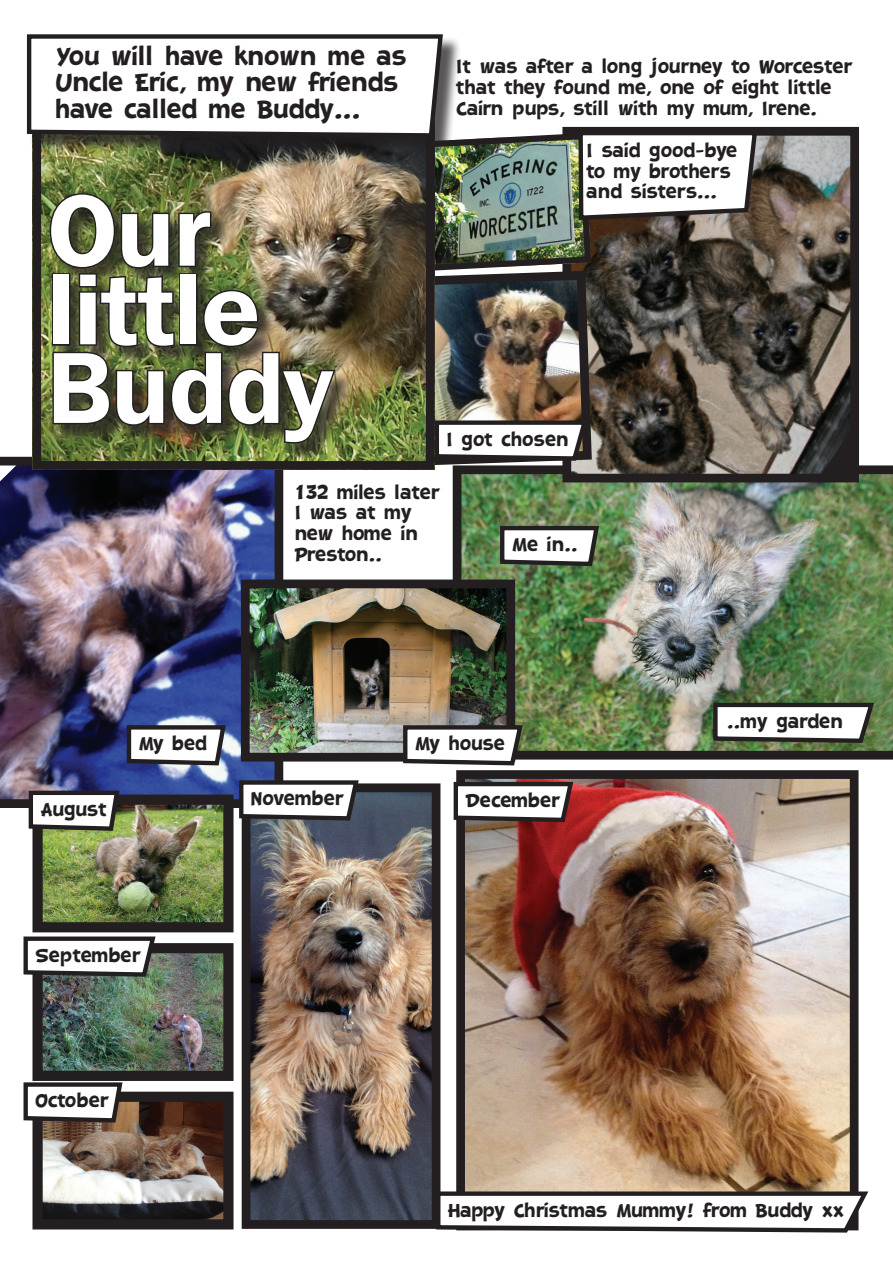
<style>
.page{position:relative;width:893px;height:1263px;background:#fff}
.page>*{position:absolute;margin:0;border:0;box-sizing:border-box;transform-origin:0 0}
.t1{font:600 100.5px/78.6px "Franklin Gothic IT Cby BT";color:#fff}
.t2{font:23.25px/26.2px "Comic Strip Classic";color:#231f20}
.t3{font:17.4px/21px "Comic Strip Classic";color:#231f20}
.s1{font-size:20.4px}
</style>
<div class="page">
<img style="left:466px;top:780px;width:382px;height:409px">
<div style="left:456px;top:770px;width:402px;height:460px;border:9px solid #231f20"></div>
<img style="left:0;top:457px;width:283px;height:351px">
<img style="left:453px;top:465px;width:440px;height:294px">
<img style="left:572px;top:137px;width:277px;height:335px">
<div style="left:562px;top:127px;width:297px;height:355px;border:9px solid #231f20"></div>
<svg style="left:26px;top:34px;width:417px;height:100px"></svg>
<img style="left:29px;top:36px;width:731px;height:434px">
<img style="left:252px;top:793px;width:178px;height:426px">
<div style="left:242px;top:783px;width:198px;height:446px;border:9px solid #231f20"></div>
<img style="left:251px;top:589px;width:254px;height:162px">
<div style="left:241px;top:579px;width:274px;height:182px;border:9px solid #231f20"></div>
<img style="left:44px;top:805px;width:179px;height:116px">
<div style="left:33px;top:794px;width:201px;height:138px;border:10px solid #231f20"></div>
<img style="left:44px;top:954px;width:179px;height:116px">
<div style="left:33px;top:943px;width:201px;height:138px;border:10px solid #231f20"></div>
<img style="left:44px;top:1103px;width:179px;height:115px">
<div style="left:33px;top:1092px;width:201px;height:137px;border:10px solid #231f20"></div>
<svg style="left:401px;top:723px;width:124px;height:43px"></svg>
<svg style="left:26px;top:788px;width:96px;height:45px"></svg>
<svg style="left:23px;top:936px;width:135px;height:43px"></svg>
<svg style="left:23px;top:1080px;width:102px;height:45px"></svg>
<svg style="left:237px;top:778px;width:124px;height:45px"></svg>
<svg style="left:498px;top:524px;width:104px;height:44px"></svg>
<svg style="left:453px;top:780px;width:123px;height:44px"></svg>
<svg style="left:434px;top:1189px;width:435px;height:44px"></svg>
<svg style="left:711px;top:700px;width:166px;height:45px"></svg>
<svg style="left:125px;top:723px;width:103px;height:45px"></svg>
<h2 class="t2" style="left:55px;top:43px;width:353px">You will have known me as<br>Uncle Eric, my new friends have called me Buddy...</h2>
<h1 class="t1" style="left:48px;top:189px;width:286px">Our little<br>Buddy</h1>
<p class="t3" style="left:456px;top:56px;width:397px">It was after a long journey to Worcester that they found me, one of eight little<br>Cairn pups, still with my mum, Irene.</p>
<p class="t3" style="left:586px;top:139px;width:152px">I said good-bye to my brothers and sisters...</p>
<p class="t3" style="left:446px;top:428px;width:124px">I got chosen</p>
<p class="t3" style="left:295px;top:481px;width:146px"><span class="s1">132</span> miles later<br>I was at my new home in<br>Preston..</p>
<p class="t3" style="left:512px;top:534px;width:67px">Me in..</p>
<p class="t3" style="left:40px;top:798px;width:68px">August</p>
<p class="t3" style="left:139px;top:733px;width:70px">My bed</p>
<p class="t3" style="left:251px;top:788px;width:94px">November</p>
<p class="t3" style="left:35px;top:944px;width:106px">September</p>
<p class="t3" style="left:35px;top:1090px;width:75px">October</p>
<p class="t3" style="left:415px;top:733px;width:92px">My house</p>
<p class="t3" style="left:465px;top:790px;width:96px">December</p>
<p class="t3" style="left:727px;top:711px;width:117px">..my garden</p>
<p class="t3" style="left:448px;top:1199px;width:398px">Happy Christmas Mummy! from Buddy xx</p>
</div>
